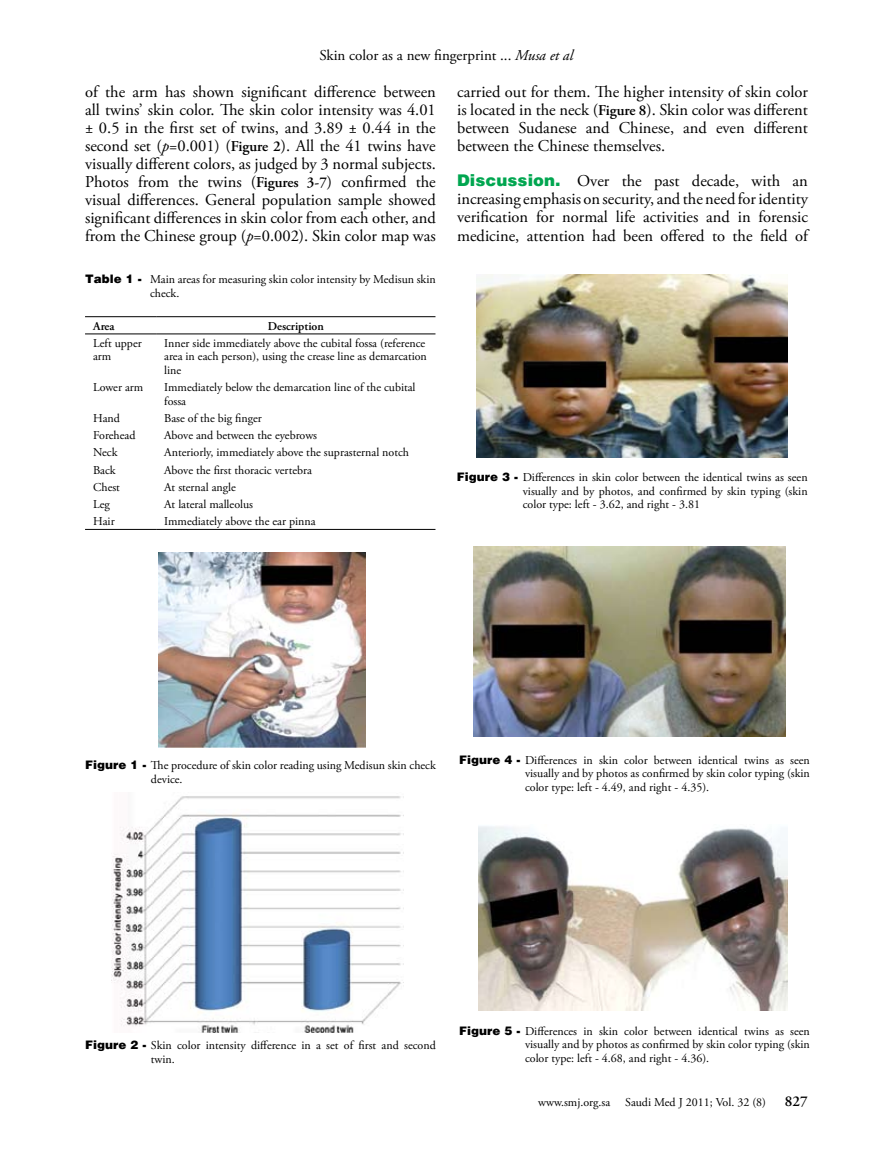
<style>
.page{position:relative;width:893px;height:1149px;background:#fff}
.page>*{position:absolute;margin:0;border:0;box-sizing:border-box;transform-origin:0 0}
.t1{font:16.5px/18px "Adobe Garamond Pro";color:#000;text-align:justify}
.t2{font:15px "Adobe Garamond Pro";color:#000}
.t3{font:600 15px "Adobe Garamond Pro";color:#000}
.t4{font:12px/13.5px "Adobe Garamond Pro";color:#000}
.t5{font:600 12px "Adobe Garamond Pro";color:#000}
.s1{font-style:italic}
.s2{font-weight:600;font-size:15px}
.s3{font-family:"Helvetica";font-weight:900;color:#00a650}
.s4{font-family:"Helvetica";font-weight:900}
</style>
<div class="page">
<img style="left:158px;top:552px;width:208px;height:195px">
<img style="left:111px;top:796px;width:290px;height:235px">
<img style="left:477px;top:275px;width:310px;height:182px">
<img style="left:474px;top:546px;width:311px;height:190px">
<img style="left:478px;top:826px;width:310px;height:184px">
<hr style="left:85px;top:316px;width:71px;height:1px;background:#000">
<hr style="left:156px;top:316px;width:279px;height:1px;background:#000">
<hr style="left:85px;top:333px;width:71px;height:1px;background:#000">
<hr style="left:156px;top:333px;width:279px;height:1px;background:#000">
<hr style="left:85px;top:529px;width:71px;height:1px;background:#000">
<hr style="left:156px;top:529px;width:279px;height:1px;background:#000">
<p class="t2" style="left:319px;top:46px;width:255px">Skin color as a new fingerprint ... <span class="s1">Musa et al</span></p>
<p class="t1" style="left:85px;top:83px;width:352px">of the arm has shown significant difference between all twins’ skin color. The skin color intensity was 4.01 ± 0.5 in the first set of twins, and 3.89 ± 0.44 in the second set (<span class="s1">p</span>=0.001) (<span class="s2">Figure 2</span>). All the 41 twins have visually different colors, as judged by 3 normal subjects.<br>Photos from the twins (<span class="s2">Figures 3-7</span>) confirmed the visual differences. General population sample showed significant differences in skin color from each other, and from the Chinese group (<span class="s1">p</span>=0.002). Skin color map was</p>
<h1 class="t1" style="left:457px;top:83px;width:352px">carried out for them. The higher intensity of skin color is located in the neck (<span class="s2">Figure 8</span>). Skin color was different between Sudanese and Chinese, and even different between the Chinese themselves.</h1>
<h1 class="t1" style="left:457px;top:173px;width:352px"><span class="s3">Discussion.</span> Over the past decade, with an increasing emphasis on security, and the need for identity verification for normal life activities and in forensic medicine, attention had been offered to the field of</h1>
<p class="t4" style="left:150px;top:273px;width:287px;text-indent:-65px"><span class="s4">Table 1 -</span> Main areas for measuring skin color intensity by Medisun skin check.</p>
<p class="t5" style="left:93px;top:319px;width:23px">Area</p>
<p class="t5" style="left:268px;top:319px;width:58px">Description</p>
<p class="t4" style="left:93px;top:336px;width:50px">Left upper arm</p>
<p class="t4" style="left:164px;top:336px;width:264px">Inner side immediately above the cubital fossa (reference area in each person), using the crease line as demarcation line</p>
<p class="t4" style="left:93px;top:381px;width:52px">Lower arm</p>
<p class="t4" style="left:164px;top:381px;width:253px">Immediately below the demarcation line of the cubital fossa</p>
<p class="t4" style="left:93px;top:411px;width:28px">Hand</p>
<p class="t4" style="left:164px;top:411px;width:99px">Base of the big finger</p>
<p class="t4" style="left:93px;top:429px;width:44px">Forehead</p>
<p class="t4" style="left:164px;top:429px;width:154px">Above and between the eyebrows</p>
<p class="t4" style="left:93px;top:446px;width:26px">Neck</p>
<p class="t4" style="left:164px;top:446px;width:246px">Anteriorly, immediately above the suprasternal notch</p>
<p class="t4" style="left:93px;top:463px;width:24px">Back</p>
<p class="t4" style="left:164px;top:463px;width:149px">Above the first thoracic vertebra</p>
<p class="t4" style="left:93px;top:480px;width:28px">Chest</p>
<p class="t4" style="left:164px;top:480px;width:73px">At sternal angle</p>
<p class="t4" style="left:93px;top:497px;width:18px">Leg</p>
<p class="t4" style="left:164px;top:497px;width:90px">At lateral malleolus</p>
<p class="t4" style="left:93px;top:515px;width:23px">Hair</p>
<p class="t4" style="left:164px;top:515px;width:153px">Immediately above the ear pinna</p>
<p class="t4" style="left:523px;top:471px;width:286px;text-align:justify;text-indent:-66px"><span class="s4">Figure 3 -</span> Differences in skin color between the identical twins as seen visually and by photos, and confirmed by skin typing (skin color type: left - 3.62, and right - 3.81</p>
<p class="t4" style="left:151px;top:758px;width:286px;text-indent:-66px"><span class="s4">Figure 1 -</span> The procedure of skin color reading using Medisun skin check device.</p>
<p class="t4" style="left:525px;top:753px;width:286px;text-align:justify;text-indent:-66px"><span class="s4">Figure 4 -</span> Differences in skin color between identical twins as seen visually and by photos as confirmed by skin color typing (skin color type: left - 4.49, and right - 4.35).</p>
<p class="t4" style="left:151px;top:1038px;width:286px;text-indent:-66px"><span class="s4">Figure 2 -</span> Skin color intensity difference in a set of first and second twin.</p>
<p class="t4" style="left:525px;top:1024px;width:286px;text-align:justify;text-indent:-66px"><span class="s4">Figure 5 -</span> Differences in skin color between identical twins as seen visually and by photos as confirmed by skin color typing (skin color type: left - 4.68, and right - 4.36).</p>
<p class="t4" style="left:538px;top:1095px;width:229px">www.smj.org.sa Saudi Med J 2011; Vol. 32 (8)</p>
<p class="t3" style="left:785px;top:1092px;width:24px">827</p>
</div>
